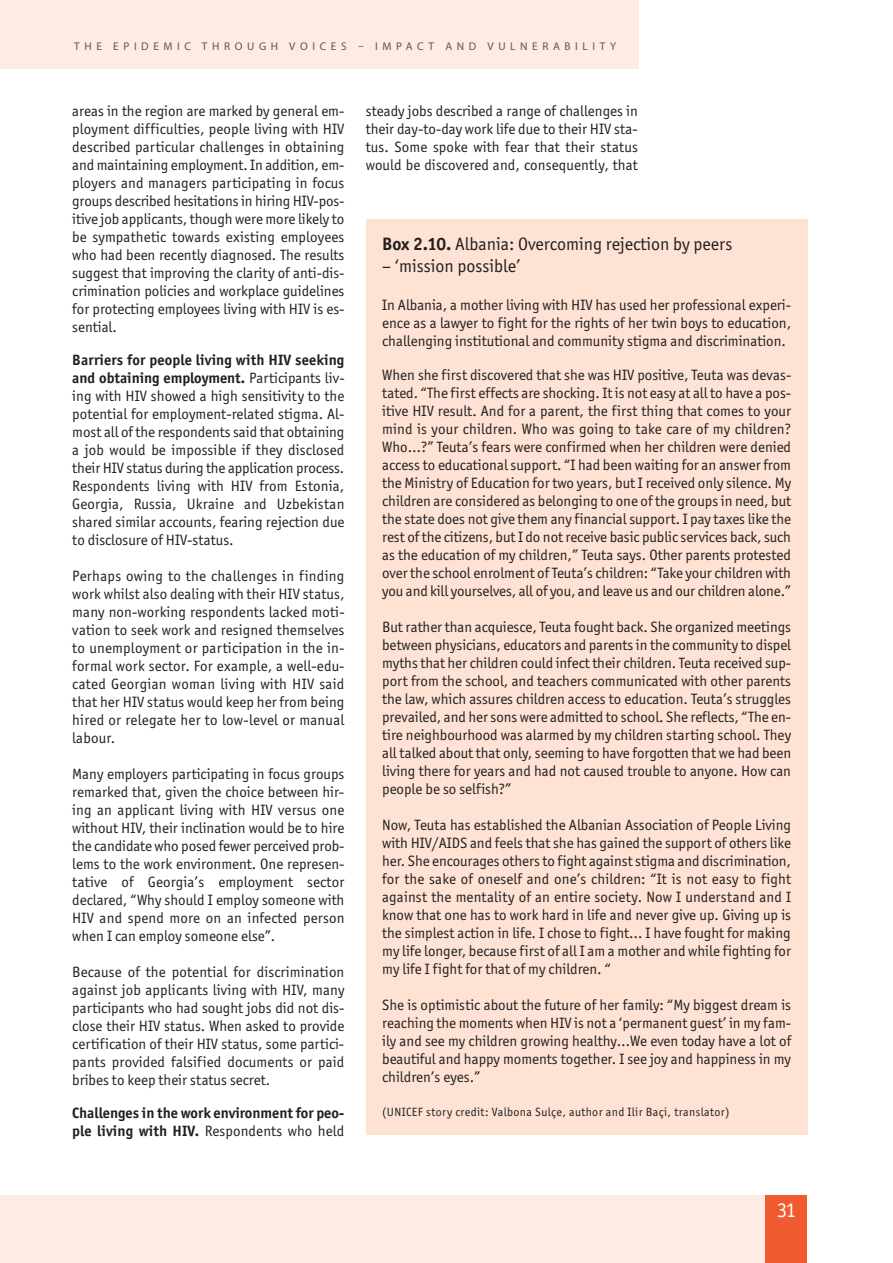
<style>
.page{position:relative;width:893px;height:1263px;background:#fff}
.page>*{position:absolute;margin:0;border:0;box-sizing:border-box;transform-origin:0 0}
.t1{font:21px "Officina San Itc TCE";color:#fff}
.t2{font:18px "Officina San Itc TCE";color:#231f20}
.t3{font:15px/18px "Officina San Itc TCE";color:#231f20;text-align:justify}
.t4{font:700 15px/18px "Officina San Itc TCE";color:#231f20}
.t5{font:12px "Officina San Itc TCE";letter-spacing:.03em;color:#231f20}
.t6{font:11.25px "Myriad Pro";letter-spacing:.41em;color:#58595b}
.s1{font-weight:700}
.s2{font-weight:400}
</style>
<div class="page">
<div style="left:0;top:1195px;width:766px;height:68px;background:#feebe1"></div>
<div style="left:766px;top:1195px;width:41px;height:68px;background:#f15a2f"></div>
<div style="left:0;top:0;width:639px;height:68px;background:#feebe1"></div>
<div style="left:366px;top:220px;width:442px;height:915px;background:#fee2d3"></div>
<p class="t6" style="left:74px;top:40px;width:544px">THE EPIDEMIC THROUGH VOICES – IMPACT AND VULNERABILITY</p>
<p class="t3" style="left:72px;top:103px;width:274px">areas in the region are marked by general em&shy;ployment difficulties, people living with HIV described particular challenges in obtaining and maintaining employment. In addition, em&shy;ployers and managers participating in focus groups described hesitations in hiring HIV-pos&shy;itive job applicants, though were more likely to be sympathetic towards existing employees who had been recently diagnosed. The results suggest that improving the clarity of anti-dis&shy;crimination policies and workplace guidelines for protecting employees living with HIV is es&shy;sential.</p>
<p class="t3" style="left:72px;top:352px;width:274px"><span class="s1">Barriers for people living with HIV seeking and obtaining employment.</span> Participants liv&shy;ing with HIV showed a high sensitivity to the potential for employment-related stigma. Al&shy;most all of the respondents said that obtaining a job would be impossible if they disclosed their HIV status during the application process.<br>Respondents living with HIV from Estonia, Georgia, Russia, Ukraine and Uzbekistan shared similar accounts, fearing rejection due to disclosure of HIV-status.</p>
<p class="t3" style="left:72px;top:568px;width:274px">Perhaps owing to the challenges in finding work whilst also dealing with their HIV status, many non-working respondents lacked moti&shy;vation to seek work and resigned themselves to unemployment or participation in the in&shy;formal work sector. For example, a well-edu&shy;cated Georgian woman living with HIV said that her HIV status would keep her from being hired or relegate her to low-level or manual labour.</p>
<p class="t3" style="left:72px;top:766px;width:274px">Many employers participating in focus groups remarked that, given the choice between hir&shy;ing an applicant living with HIV versus one without HIV, their inclination would be to hire the candidate who posed fewer perceived prob&shy;lems to the work environment. One represen&shy;tative of Georgia’s employment sector declared, “Why should I employ someone with HIV and spend more on an infected person when I can employ someone else”.</p>
<p class="t3" style="left:72px;top:964px;width:274px">Because of the potential for discrimination against job applicants living with HIV, many participants who had sought jobs did not dis&shy;close their HIV status. When asked to provide certification of their HIV status, some partici&shy;pants provided falsified documents or paid bribes to keep their status secret.</p>
<p class="t4" style="left:72px;top:1105px;width:274px">Challenges in the work environment for peo&shy;ple living with HIV. <span class="s2">Respondents who held</span></p>
<p class="t3" style="left:366px;top:103px;width:274px">steady jobs described a range of challenges in their day-to-day work life due to their HIV sta&shy;tus. Some spoke with fear that their status would be discovered and, consequently, that</p>
<p class="t2" style="left:382px;top:237px;width:352px"><span class="s1">Box 2.10.</span> Albania: Overcoming rejection by peers</p>
<p class="t2" style="left:382px;top:259px;width:140px">– ‘mission possible’</p>
<p class="t3" style="left:382px;top:297px;width:410px">In Albania, a mother living with HIV has used her professional experi&shy;ence as a lawyer to fight for the rights of her twin boys to education, challenging institutional and community stigma and discrimination.</p>
<p class="t3" style="left:382px;top:367px;width:411px">When she first discovered that she was HIV positive, Teuta was devas&shy;tated. “The first effects are shocking. It is not easy at all to have a pos&shy;itive HIV result. And for a parent, the first thing that comes to your mind is your children. Who was going to take care of my children?<br>Who…?” Teuta’s fears were confirmed when her children were denied access to educational support. “I had been waiting for an answer from the Ministry of Education for two years, but I received only silence. My children are considered as belonging to one of the groups in need, but the state does not give them any financial support. I pay taxes like the rest of the citizens, but I do not receive basic public services back, such as the education of my children,” Teuta says. Other parents protested over the school enrolment of Teuta’s children: “Take your children with you and kill yourselves, all of you, and leave us and our children alone.”</p>
<p class="t3" style="left:382px;top:619px;width:410px">But rather than acquiesce, Teuta fought back. She organized meetings between physicians, educators and parents in the community to dispel myths that her children could infect their children. Teuta received sup&shy;port from the school, and teachers communicated with other parents the law, which assures children access to education. Teuta’s struggles prevailed, and her sons were admitted to school. She reflects, “The en&shy;tire neighbourhood was alarmed by my children starting school. They all talked about that only, seeming to have forgotten that we had been living there for years and had not caused trouble to anyone. How can people be so selfish?”</p>
<p class="t3" style="left:382px;top:817px;width:410px">Now, Teuta has established the Albanian Association of People Living with HIV/AIDS and feels that she has gained the support of others like her. She encourages others to fight against stigma and discrimination, for the sake of oneself and one’s children: “It is not easy to fight against the mentality of an entire society. Now I understand and I know that one has to work hard in life and never give up. Giving up is the simplest action in life. I chose to fight… I have fought for making my life longer, because first of all I am a mother and while fighting for my life I fight for that of my children. “</p>
<p class="t3" style="left:382px;top:997px;width:410px">She is optimistic about the future of her family: “My biggest dream is reaching the moments when HIV is not a ‘permanent guest’ in my fam&shy;ily and see my children growing healthy…We even today have a lot of beautiful and happy moments together. I see joy and happiness in my children’s eyes.”</p>
<p class="t5" style="left:382px;top:1107px;width:349px">(UNICEF story credit: Valbona Sulçe, author and Ilir Baçi, translator)</p>
<h1 class="t1" style="left:777px;top:1202px;width:21px">31</h1>
</div>
